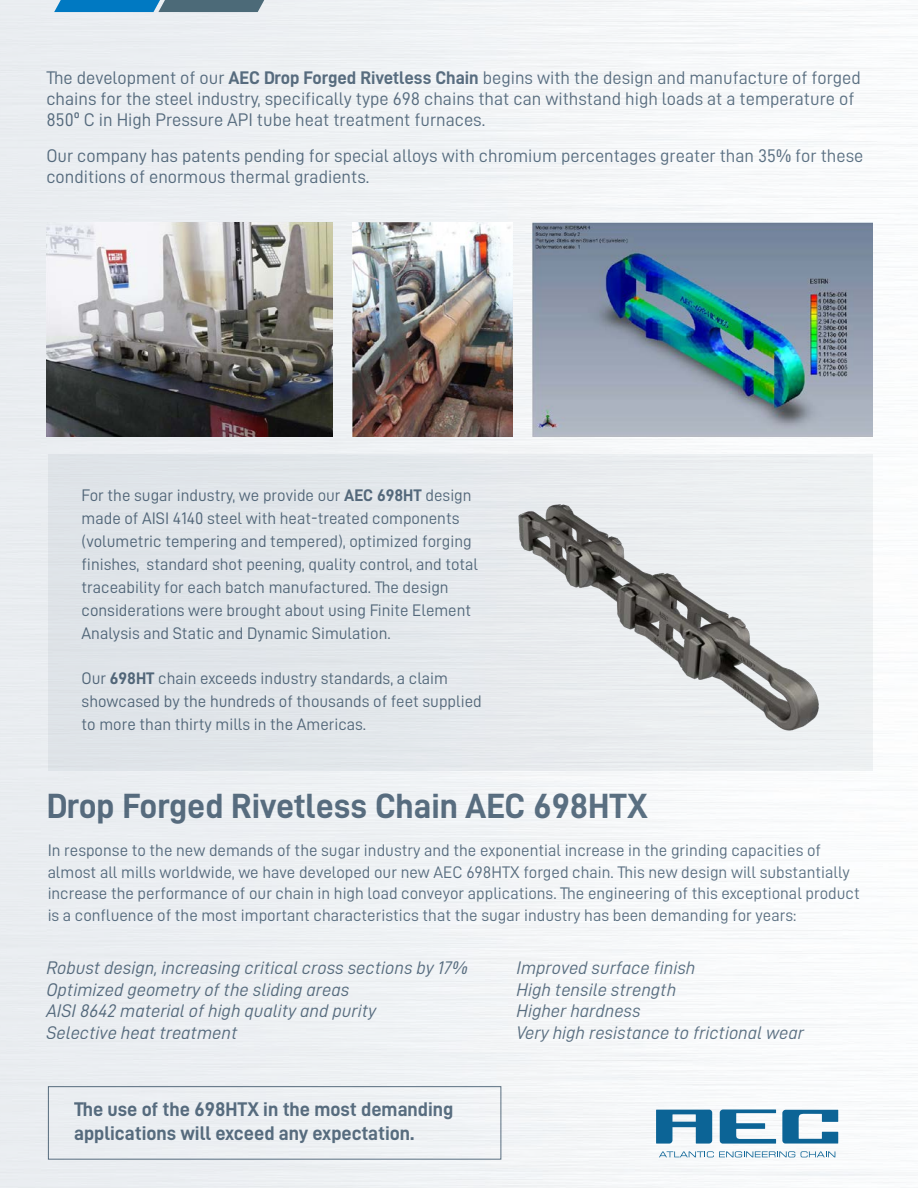
<style>
.page{position:relative;width:918px;height:1188px;background:#fff}
.page>*{position:absolute;margin:0;border:0;box-sizing:border-box;transform-origin:0 0}
.t1{font:35.1px "D DIN Bold";color:#5e7385}
.t2{font:19.8px/24.5px "D DIN Bold";color:#5e7385}
.t3{font:18.3px/21.5px "D DIN";color:#5e7385}
.t4{font:18.3px/21.5px "D DIN Italic";color:#5e7385}
.t5{font:16.8px/23px "D DIN";color:#5e7385}
.s1{font-family:"D DIN Bold"}
</style>
<div class="page">
<img style="left:0;top:0;width:918px;height:1188px">
<img style="left:46px;top:223px;width:287px;height:213px">
<img style="left:352px;top:223px;width:161px;height:213px">
<img style="left:532px;top:223px;width:341px;height:213px">
<div style="left:48px;top:454px;width:825px;height:316px;background:#e2e7ea"></div>
<div style="left:48px;top:1086px;width:453px;height:73px;border:1px solid #5e7385"></div>
<img style="left:509px;top:487px;width:326px;height:244px">
<svg style="left:659px;top:1151px;width:136px;height:6px"></svg>
<svg style="left:801px;top:1151px;width:34px;height:6px"></svg>
<svg style="left:656px;top:1110px;width:56px;height:34px"></svg>
<svg style="left:720px;top:1110px;width:56px;height:34px"></svg>
<svg style="left:782px;top:1110px;width:56px;height:34px"></svg>
<svg style="left:54px;top:0;width:210px;height:12px;background:#3078a1"></svg>
<p class="t3" style="left:46px;top:66px;width:816px">The development of our <span class="s1">AEC Drop Forged Rivetless Chain</span> begins with the design and manufacture of forged chains for the steel industry, specifically type 698 chains that can withstand high loads at a temperature of<br>850º C in High Pressure API tube heat treatment furnaces.</p>
<p class="t3" style="left:46px;top:144px;width:818px">Our company has patents pending for special alloys with chromium percentages greater than 35% for these conditions of enormous thermal gradients.</p>
<p class="t5" style="left:82px;top:484px;width:398px">For the sugar industry, we provide our <span class="s1">AEC 698HT</span> design made of AISI 4140 steel with heat-treated components (volumetric tempering and tempered), optimized forging finishes, standard shot peening, quality control, and total traceability for each batch manufactured. The design considerations were brought about using Finite Element Analysis and Static and Dynamic Simulation.</p>
<p class="t5" style="left:82px;top:667px;width:402px">Our <span class="s1">698HT</span> chain exceeds industry standards, a claim showcased by the hundreds of thousands of feet supplied to more than thirty mills in the Americas.</p>
<h1 class="t1" style="left:46px;top:787px;width:603px">Drop Forged Rivetless Chain AEC 698HTX</h1>
<p class="t5" style="left:48px;top:840px;width:814px;line-height:21.5px">In response to the new demands of the sugar industry and the exponential increase in the grinding capacities of almost all mills worldwide, we have developed our new AEC 698HTX forged chain. This new design will substantially increase the performance of our chain in high load conveyor applications. The engineering of this exceptional product is a confluence of the most important characteristics that the sugar industry has been demanding for years:</p>
<p class="t4" style="left:46px;top:957px;width:423px">Robust design, increasing critical cross sections by 17% Optimized geometry of the sliding areas<br>AISI 8642 material of high quality and purity<br>Selective heat treatment</p>
<p class="t2" style="left:74px;top:1096px;width:381px">The use of the 698HTX in the most demanding applications will exceed any expectation.</p>
<p class="t4" style="left:517px;top:957px;width:289px">Improved surface finish<br>High tensile strength<br>Higher hardness<br>Very high resistance to frictional wear</p>
</div>
